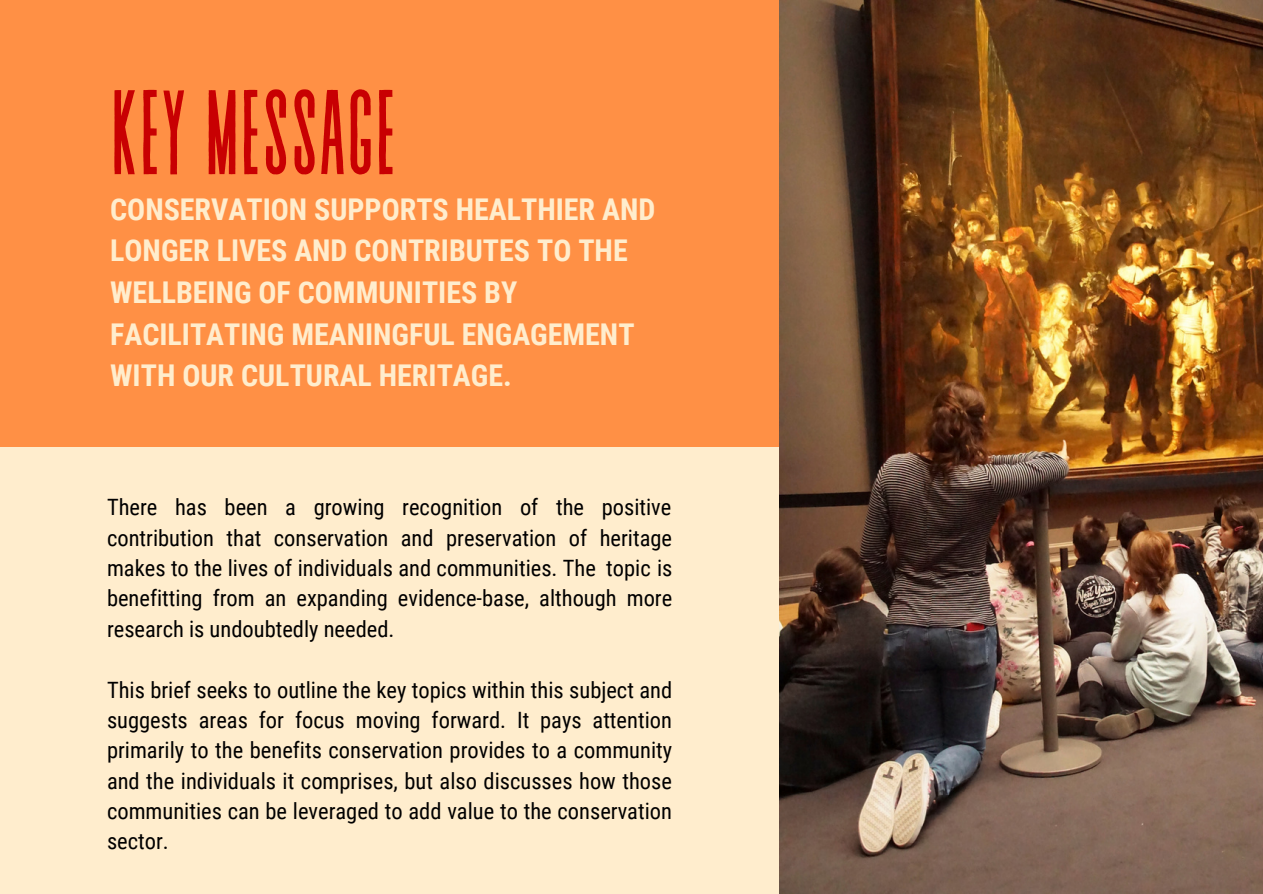
<style>
.page{position:relative;width:1263px;height:894px;background:#fff}
.page>*{position:absolute;margin:0;border:0;box-sizing:border-box;transform-origin:0 0}
.t1{font:120px "Revive 80 Tall";color:#c80002}
.t2{font:700 30px/41.5px "Roboto Condensed";color:#ffedcd}
.t3{font:22.5px/30.3px "Roboto Condensed";color:#000;text-align:justify}
</style>
<div class="page">
<div style="left:0;top:0;width:1263px;height:893px;background:#ff9045"></div>
<div style="left:0;top:446px;width:779px;height:447px;background:#ffedcd"></div>
<img style="left:779px;top:0;width:484px;height:893px">
<h1 class="t1" style="left:110px;top:71px;width:288px">KEY MESSAGE</h1>
<h2 class="t2" style="left:110px;top:188px;width:547px">CONSERVATION SUPPORTS HEALTHIER AND LONGER LIVES AND CONTRIBUTES TO THE WELLBEING OF COMMUNITIES BY FACILITATING MEANINGFUL ENGAGEMENT WITH OUR CULTURAL HERITAGE.</h2>
<p class="t3" style="left:107px;top:492px;width:567px">There has been a growing recognition of the positive contribution that conservation and preservation of heritage makes to the lives of individuals and communities. The topic is benefitting from an expanding evidence-base, although more research is undoubtedly needed.</p>
<p class="t3" style="left:107px;top:674px;width:567px">This brief seeks to outline the key topics within this subject and suggests areas for focus moving forward. It pays attention primarily to the benefits conservation provides to a community and the individuals it comprises, but also discusses how those communities can be leveraged to add value to the conservation sector.</p>
</div>
